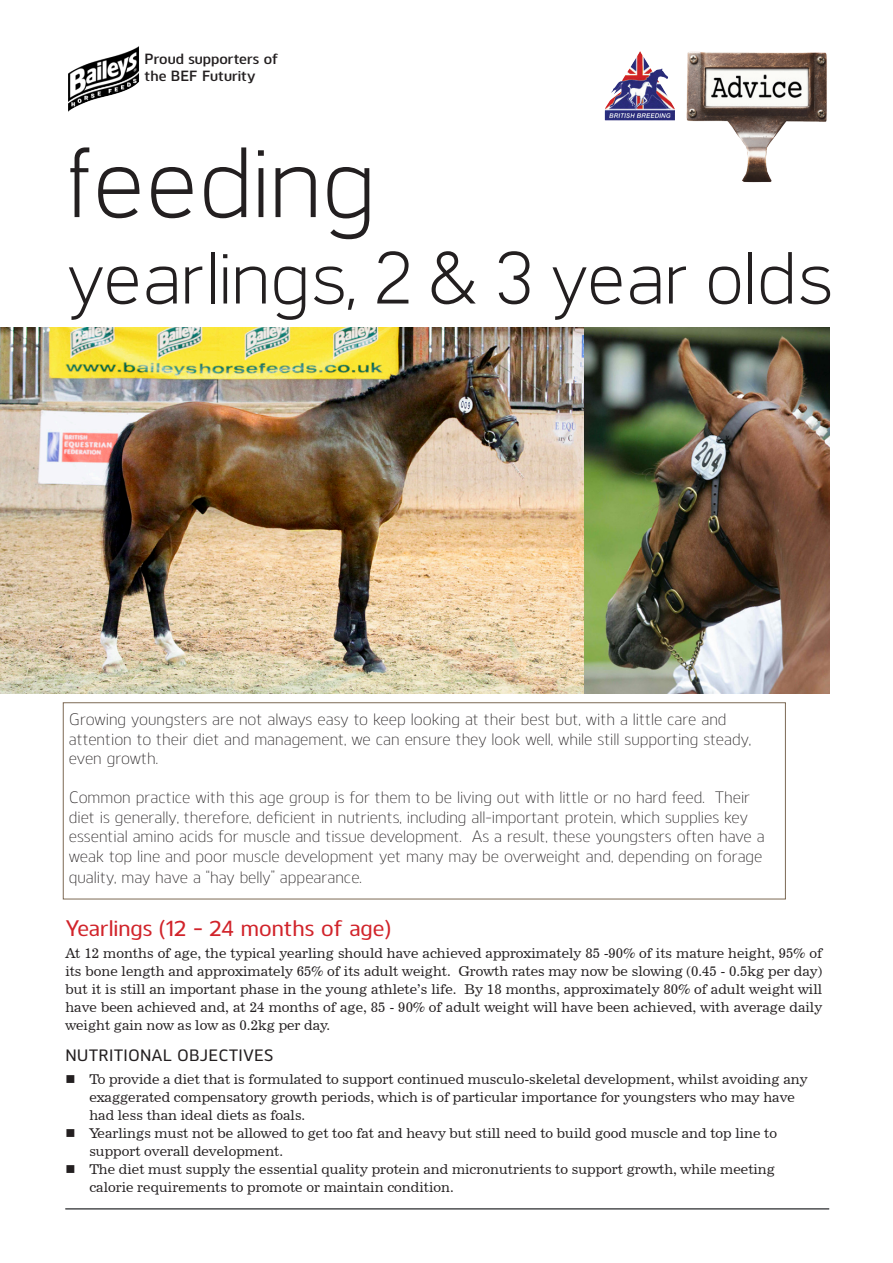
<style>
.page{position:relative;width:893px;height:1263px;background:#fff}
.page>*{position:absolute;margin:0;border:0;box-sizing:border-box;transform-origin:0 0}
.Heading{font:300 97.5px "Orcin Sans";color:#231f20}
.Heading-2{font:300 72px "Orcin Sans";color:#231f20}
.Sub_heading{font:500 22.5px "Kobern";color:#d1232a}
.Intro_paragraph{font:300 16.5px/19.5px "Kobern";color:#231f20}
.Sub_heading-2{font:500 16.5px "Kobern";letter-spacing:.01em;color:#231f20}
.t1{font:600 14.85px "Kobern";color:#231f20}
.Text{font:13.5px/18px "News 702 BT";color:#231f20}
</style>
<div class="page">
<div style="left:63px;top:702px;width:723px;height:197px;border:1px solid #7c6954"></div>
<img style="left:0;top:327px;width:829px;height:367px">
<img style="left:686px;top:51px;width:141px;height:132px">
<hr style="left:65px;top:1208px;width:764px;height:1px;background:#57585a">
<hr style="left:65px;top:1209px;width:764px;height:1px;background:#57585a">
<img style="left:605px;top:51px;width:70px;height:70px">
<p class="t1" style="left:145px;top:49px;width:135px">Proud supporters of</p>
<p class="t1" style="left:145px;top:65px;width:112px">the BEF Futurity</p>
<p class="Heading" style="left:65px;top:129px;width:312px">feeding</p>
<p class="Heading-2" style="left:65px;top:239px;width:771px">yearlings, 2 &amp; 3 year olds</p>
<p class="Intro_paragraph" style="left:69px;top:709px;width:684px">Growing youngsters are not always easy to keep looking at their best but, with a little care and attention to their diet and management, we can ensure they look well, while still supporting steady, even growth.</p>
<p class="Intro_paragraph" style="left:69px;top:787px;width:697px">Common practice with this age group is for them to be living out with little or no hard feed. Their diet is generally, therefore, deficient in nutrients, including all-important protein, which supplies key essential amino acids for muscle and tissue development. As a result, these youngsters often have a weak top line and poor muscle development yet many may be overweight and, depending on forage</p>
<p class="Intro_paragraph" style="left:69px;top:867px;width:295px">quality, may have a “hay belly” appearance.</p>
<p class="Sub_heading" style="left:65px;top:912px;width:327px">Yearlings (12 - 24 months of age)</p>
<p class="Text" style="left:65px;top:944px;width:758px;text-align:justify">At 12 months of age, the typical yearling should have achieved approximately 85 -90% of its mature height, 95% of its bone length and approximately 65% of its adult weight. Growth rates may now be slowing (0.45 - 0.5kg per day) but it is still an important phase in the young athlete’s life. By 18 months, approximately 80% of adult weight will have been achieved and, at 24 months of age, 85 - 90% of adult weight will have been achieved, with average daily weight gain now as low as 0.2kg per day.</p>
<p class="Sub_heading-2" style="left:65px;top:1044px;width:209px">NUTRITIONAL OBJECTIVES</p>
<p class="Text" style="left:89px;top:1069px;width:720px;text-indent:-24px">■ To provide a diet that is formulated to support continued musculo-skeletal development, whilst avoiding any exaggerated compensatory growth periods, which is of particular importance for youngsters who may have had less than ideal diets as foals.</p>
<p class="Text" style="left:89px;top:1123px;width:689px;text-indent:-24px">■ Yearlings must not be allowed to get too fat and heavy but still need to build good muscle and top line to support overall development.</p>
<p class="Text" style="left:89px;top:1159px;width:687px;text-indent:-24px">■ The diet must supply the essential quality protein and micronutrients to support growth, while meeting calorie requirements to promote or maintain condition.</p>
</div>
